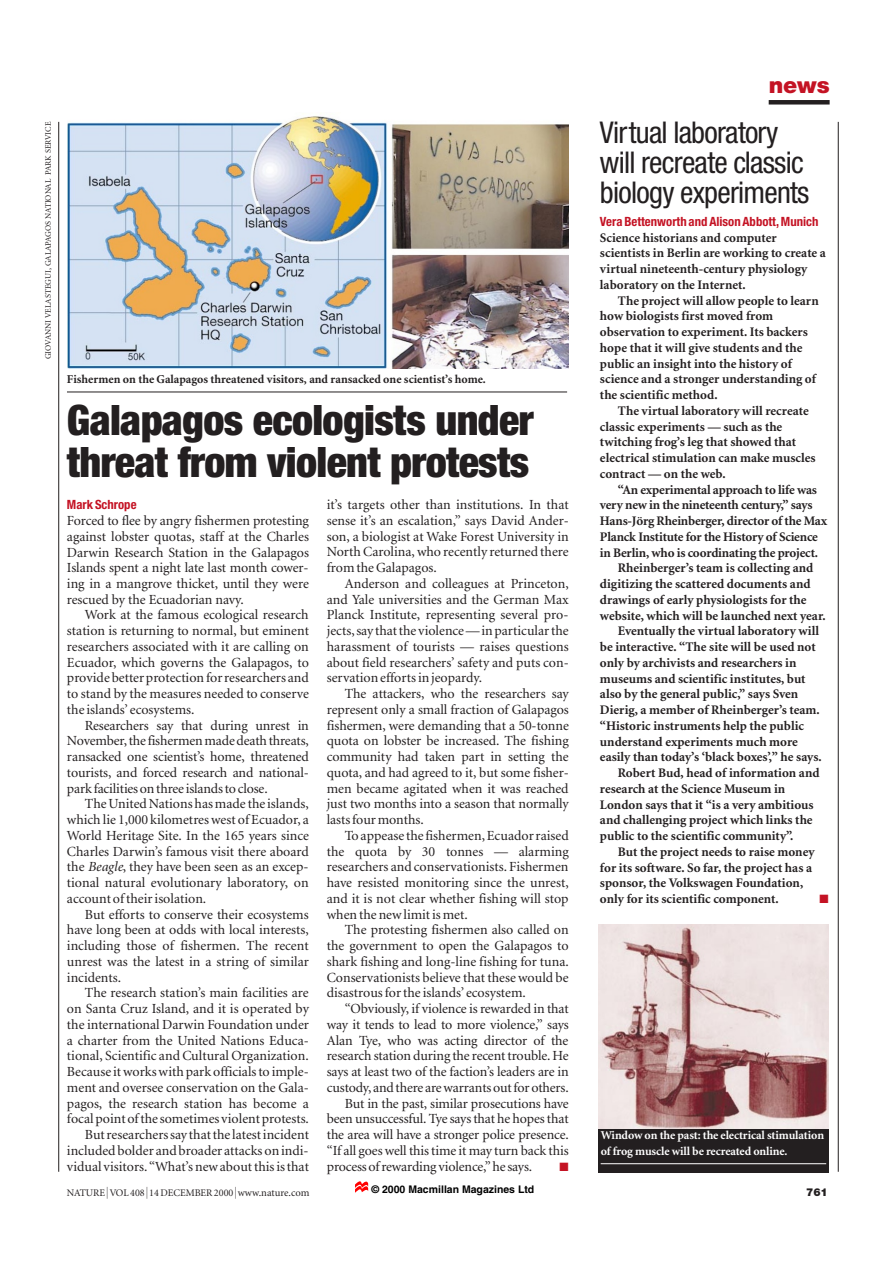
<style>
.page{position:relative;width:893px;height:1263px;background:#fff}
.page>*{position:absolute;margin:0;border:0;box-sizing:border-box;transform-origin:0 0}
.t1{font:900 condensed 42px/42px "Helvetica Neue";letter-spacing:-.015em;color:#231f20}
.t2{font:condensed 30px/30px "Helvetica Neue";letter-spacing:-.025em;color:#231f20}
.t3{font:900 22.5px "Helvetica Neue";color:#c41324}
.t4{font:13.95px/15.8px "Minion";color:#231f20;text-align:justify}
.t5{font:700 13.2px/15.8px "Minion";color:#231f20}
.t6{font:700 condensed 12.75px "Helvetica Neue";color:#c41324}
.t7{font:700 12px/15.8px "Minion";letter-spacing:-.01em;color:#fff}
.t8{font:700 12px "Minion";color:#231f20}
.t9{font:12px "Zapf Dingbats";color:#c41324}
.t10{font:900 10.8px "Helvetica Neue";color:#231f20}
.t11{font:700 10.5px "Helvetica";color:#000}
.t12{font:10.2px "Minion";color:#231f20}
.t13{font:8.25px "Minion";color:#231f20}
.s1{font-style:italic}
.s2{font-family:"Unica SB";font-weight:300;font-size:12px}
.s3{font-size:10.5px}
</style>
<div class="page">
<div style="left:768px;top:100px;width:61px;height:5px;background:#231f20"></div>
<hr style="left:58px;top:122px;width:1px;height:1050px;background:#231f20">
<hr style="left:838px;top:122px;width:1px;height:1050px;background:#231f20">
<img style="left:68px;top:116px;width:500px;height:252px">
<hr style="left:67px;top:392px;width:500px;height:1px;background:#231f20">
<img style="left:598px;top:925px;width:230px;height:204px">
<div style="left:598px;top:1130px;width:230px;height:43px;background:#231f20"></div>
<hr style="left:600px;top:1163px;width:226px;height:1px;background:#fff">
<svg style="left:355px;top:1181px;width:13px;height:12px"></svg>
<p class="t13" style="left:45px;top:359px;width:239px;rotate:-90deg">GIOVANNI VELASTEGUI, GALAPAGOS NATIONAL PARK SERVICE</p>
<h3 class="t3" style="left:768px;top:77px;width:62px">news</h3>
<p class="t8" style="left:67px;top:375px;width:420px">Fishermen on the Galapagos threatened visitors, and ransacked one scientist’s home.</p>
<h1 class="t1" style="left:67px;top:402px;width:468px">Galapagos ecologists under threat from violent protests</h1>
<p class="t6" style="left:67px;top:500px;width:71px">Mark Schrope</p>
<p class="t4" style="left:67px;top:514px;width:243px">Forced to flee by angry fishermen protesting against lobster quotas, staff at the Charles Darwin Research Station in the Galapagos Islands spent a night late last month cower&shy;ing in a mangrove thicket, until they were rescued by the Ecuadorian navy.</p>
<p class="t4" style="left:67px;top:608px;width:243px;text-indent:18px">Work at the famous ecological research station is returning to normal, but eminent researchers associated with it are calling on Ecuador, which governs the Galapagos, to provide better protection for researchers and to stand by the measures needed to conserve the islands’ ecosystems.</p>
<p class="t4" style="left:67px;top:719px;width:243px;text-indent:18px">Researchers say that during unrest in November, the fishermen made death threats, ransacked one scientist’s home, threatened tourists, and forced research and national&shy;park facilities on three islands to close.</p>
<p class="t4" style="left:67px;top:797px;width:243px;text-indent:18px">The United Nations has made the islands, which lie 1,000 kilometres west of Ecuador, a World Heritage Site. In the 165 years since Charles Darwin’s famous visit there aboard the <span class="s1">Beagle</span>, they have been seen as an excep&shy;tional natural evolutionary laboratory, on account of their isolation.</p>
<p class="t4" style="left:67px;top:908px;width:243px;text-indent:18px">But efforts to conserve their ecosystems have long been at odds with local interests, including those of fishermen. The recent unrest was the latest in a string of similar incidents.</p>
<p class="t4" style="left:67px;top:986px;width:243px;text-align:right">The research station’s main facilities are<br>on Santa Cruz Island, and it is operated by the international Darwin Foundation under a charter from the United Nations Educa&shy;tional, Scientific and Cultural Organization.<br>Because it works with park officials to imple&shy;ment and oversee conservation on the Gala&shy;pagos, the research station has become a focal point of the sometimes violent protests.<br>But researchers say that the latest incident included bolder and broader attacks on indi&shy;vidual visitors. “What’s new about this is that</p>
<p class="t4" style="left:327px;top:498px;width:243px">it’s targets other than institutions. In that sense it’s an escalation,” says David Ander&shy;son, a biologist at Wake Forest University in North Carolina, who recently returned there from the Galapagos.</p>
<p class="t4" style="left:327px;top:577px;width:243px;text-indent:18px">Anderson and colleagues at Princeton, and Yale universities and the German Max Planck Institute, representing several pro&shy;jects, say that the violence — in particular the harassment of tourists — raises questions about field researchers’ safety and puts con&shy;servation efforts in jeopardy.</p>
<p class="t4" style="left:327px;top:687px;width:243px;text-indent:18px">The attackers, who the researchers say represent only a small fraction of Galapagos fishermen, were demanding that a 50-tonne quota on lobster be increased. The fishing community had taken part in setting the quota, and had agreed to it, but some fisher&shy;men became agitated when it was reached just two months into a season that normally lasts four months.</p>
<p class="t4" style="left:327px;top:829px;width:243px;text-indent:18px">To appease the fishermen, Ecuador raised the quota by 30 tonnes — alarming researchers and conservationists. Fishermen have resisted monitoring since the unrest, and it is not clear whether fishing will stop when the new limit is met.</p>
<p class="t4" style="left:327px;top:923px;width:243px;text-indent:18px">The protesting fishermen also called on the government to open the Galapagos to shark fishing and long-line fishing for tuna.<br>Conservationists believe that these would be disastrous for the islands’ ecosystem.</p>
<p class="t4" style="left:345px;top:1002px;width:225px">“Obviously, if violence is rewarded in that</p>
<p class="t4" style="left:327px;top:1018px;width:243px">way it tends to lead to more violence,” says</p>
<p class="t4" style="left:327px;top:1034px;width:243px">Alan Tye, who was acting director of the</p>
<p class="t4" style="left:327px;top:1049px;width:243px">research station during the recent trouble. He</p>
<p class="t4" style="left:327px;top:1065px;width:243px">says at least two of the faction’s leaders are in</p>
<p class="t4" style="left:327px;top:1081px;width:243px">custody, and there are warrants out for others.</p>
<p class="t4" style="left:345px;top:1097px;width:225px">But in the past, similar prosecutions have</p>
<p class="t4" style="left:327px;top:1112px;width:243px">been unsuccessful. Tye says that he hopes that</p>
<p class="t4" style="left:327px;top:1128px;width:243px">the area will have a stronger police presence.</p>
<p class="t4" style="left:327px;top:1144px;width:243px">“If all goes well this time it may turn back this</p>
<p class="t4" style="left:327px;top:1160px;width:207px">process of rewarding violence,” he says.</p>
<p class="t9" style="left:559px;top:1161px;width:11px">■</p>
<h2 class="t2" style="left:600px;top:120px;width:211px">Virtual laboratory will recreate classic biology experiments</h2>
<p class="t6" style="left:600px;top:217px;width:220px">Vera Bettenworth and Alison Abbott, Munich</p>
<p class="t5" style="left:600px;top:231px;width:227px">Science historians and computer scientists in Berlin are working to create a virtual nineteenth-century physiology laboratory on the Internet.</p>
<p class="t5" style="left:600px;top:294px;width:220px;text-indent:18px">The project will allow people to learn how biologists first moved from observation to experiment. Its backers hope that it will give students and the public an insight into the history of science and a stronger understanding of the scientific method.</p>
<p class="t5" style="left:600px;top:404px;width:217px;text-indent:18px">The virtual laboratory will recreate classic experiments — such as the twitching frog’s leg that showed that electrical stimulation can make muscles contract — on the web.</p>
<p class="t5" style="left:618px;top:483px;width:200px">“An experimental approach to life was</p>
<p class="t5" style="left:600px;top:498px;width:214px">very new in the nineteenth century,” says</p>
<p class="t5" style="left:600px;top:514px;width:229px">Hans-Jörg Rheinberger, director of the Max</p>
<p class="t5" style="left:600px;top:530px;width:219px">Planck Institute for the History of Science</p>
<p class="t5" style="left:600px;top:546px;width:219px">in Berlin, who is coordinating the project.</p>
<p class="t5" style="left:618px;top:561px;width:197px">Rheinberger’s team is collecting and</p>
<p class="t5" style="left:600px;top:577px;width:212px">digitizing the scattered documents and</p>
<p class="t5" style="left:600px;top:593px;width:208px">drawings of early physiologists for the</p>
<p class="t5" style="left:600px;top:609px;width:227px">website, which will be launched next year.</p>
<p class="t5" style="left:618px;top:624px;width:202px">Eventually the virtual laboratory will</p>
<p class="t5" style="left:600px;top:640px;width:217px">be interactive. “The site will be used not</p>
<p class="t5" style="left:600px;top:656px;width:198px">only by archivists and researchers in</p>
<p class="t5" style="left:600px;top:672px;width:207px">museums and scientific institutes, but</p>
<p class="t5" style="left:600px;top:687px;width:200px">also by the general public,” says Sven</p>
<p class="t5" style="left:600px;top:703px;width:221px">Dierig, a member of Rheinberger’s team.</p>
<p class="t5" style="left:600px;top:719px;width:205px">“Historic instruments help the public</p>
<p class="t5" style="left:600px;top:735px;width:199px">understand experiments much more</p>
<p class="t5" style="left:600px;top:750px;width:223px">easily than today’s ‘black boxes’,” he says.</p>
<p class="t5" style="left:618px;top:766px;width:203px">Robert Bud, head of information and</p>
<p class="t5" style="left:600px;top:782px;width:187px">research at the Science Museum in</p>
<p class="t5" style="left:600px;top:798px;width:215px">London says that it “is a very ambitious</p>
<p class="t5" style="left:600px;top:813px;width:214px">and challenging project which links the</p>
<p class="t5" style="left:600px;top:829px;width:195px">public to the scientific community”.</p>
<p class="t5" style="left:618px;top:845px;width:198px">But the project needs to raise money</p>
<p class="t5" style="left:600px;top:861px;width:214px">for its software. So far, the project has a</p>
<p class="t5" style="left:600px;top:876px;width:205px">sponsor, the Volkswagen Foundation,</p>
<p class="t5" style="left:600px;top:892px;width:180px">only for its scientific component.</p>
<p class="t9" style="left:819px;top:893px;width:11px">■</p>
<p class="t7" style="left:600px;top:1129px;width:225px">Window on the past: the electrical stimulation of frog muscle will be recreated online.</p>
<p class="t11" style="left:371px;top:1183px;width:164px">© 2000 Macmillan Magazines Ltd</p>
<p class="t12" style="left:67px;top:1188px;width:244px">NATURE<span class="s2">|</span> VOL 408 <span class="s2">|</span> 14 DECEMBER 2000 <span class="s2">|</span> <span class="s3">www.nature.com</span></p>
<p class="t10" style="left:806px;top:1188px;width:23px">761</p>
</div>
